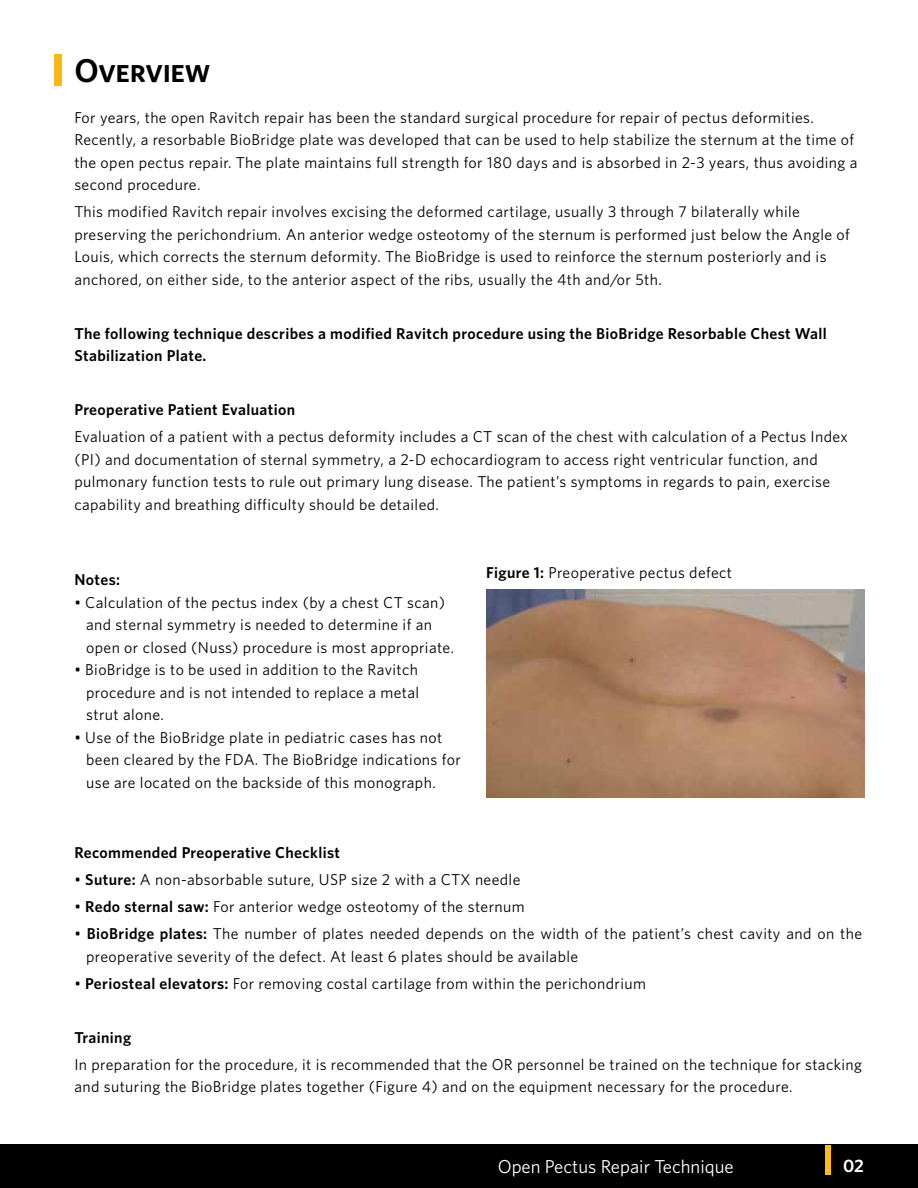
<style>
.page{position:relative;width:918px;height:1188px;background:#fff}
.page>*{position:absolute;margin:0;border:0;box-sizing:border-box;transform-origin:0 0}
.t1{font:33px "Whitney Semibold SC";letter-spacing:-.01em;color:#000}
.t2{font:18.75px "Whitney";color:#fff}
.t3{font:600 18px "Whitney";color:#fff}
.t4{font:15.75px/22.5px "Whitney";letter-spacing:.025em;color:#000}
.t5{font:600 15.75px/22.5px "Whitney";letter-spacing:.025em;color:#000}
.s1{font-weight:600}
</style>
<div class="page">
<div style="left:54px;top:54px;width:7px;height:32px;background:#fcb915"></div>
<img style="left:486px;top:589px;width:378px;height:208px">
<div style="left:0;top:1145px;width:918px;height:43px;background:#000"></div>
<div style="left:826px;top:1145px;width:5px;height:29px;background:#fdba12"></div>
<h1 class="t1" style="left:74px;top:51px;width:138px">Overview</h1>
<p class="t4" style="left:74px;top:106px;width:785px">For years, the open Ravitch repair has been the standard surgical procedure for repair of pectus deformities.<br>Recently, a resorbable BioBridge plate was developed that can be used to help stabilize the sternum at the time of the open pectus repair. The plate maintains full strength for 180 days and is absorbed in 2-3 years, thus avoiding a second procedure.</p>
<p class="t4" style="left:74px;top:200px;width:777px">This modified Ravitch repair involves excising the deformed cartilage, usually 3 through 7 bilaterally while preserving the perichondrium. An anterior wedge osteotomy of the sternum is performed just below the Angle of Louis, which corrects the sternum deformity. The BioBridge is used to reinforce the sternum posteriorly and is anchored, on either side, to the anterior aspect of the ribs, usually the 4th and/or 5th.</p>
<p class="t5" style="left:74px;top:322px;width:754px">The following technique describes a modified Ravitch procedure using the BioBridge Resorbable Chest Wall<br>Stabilization Plate.</p>
<p class="t5" style="left:74px;top:398px;width:222px">Preoperative Patient Evaluation</p>
<p class="t4" style="left:74px;top:425px;width:775px">Evaluation of a patient with a pectus deformity includes a CT scan of the chest with calculation of a Pectus Index (PI) and documentation of sternal symmetry, a 2-D echocardiogram to access right ventricular function, and pulmonary function tests to rule out primary lung disease. The patient’s symptoms in regards to pain, exercise capability and breathing difficulty should be detailed.</p>
<p class="t5" style="left:74px;top:568px;width:47px">Notes:</p>
<p class="t4" style="left:86px;top:591px;width:370px;text-indent:-12px">• Calculation of the pectus index (by a chest CT scan) and sternal symmetry is needed to determine if an open or closed (Nuss) procedure is most appropriate.</p>
<p class="t4" style="left:86px;top:658px;width:334px;text-align:justify;text-indent:-12px">• BioBridge is to be used in addition to the Ravitch procedure and is not intended to replace a metal strut alone.</p>
<p class="t4" style="left:86px;top:726px;width:376px;text-indent:-12px">• Use of the BioBridge plate in pediatric cases has not been cleared by the FDA. The BioBridge indications for use are located on the backside of this monograph.</p>
<p class="t4" style="left:486px;top:561px;width:247px"><span class="s1">Figure 1:</span> Preoperative pectus defect</p>
<p class="t5" style="left:74px;top:841px;width:267px">Recommended Preoperative Checklist</p>
<p class="t4" style="left:74px;top:868px;width:448px">• <span class="s1">Suture:</span> A non-absorbable suture, USP size 2 with a CTX needle</p>
<p class="t4" style="left:74px;top:895px;width:452px">• <span class="s1">Redo sternal saw:</span> For anterior wedge osteotomy of the sternum</p>
<p class="t4" style="left:86px;top:922px;width:777px;text-indent:-12px">• <span class="s1">BioBridge plates:</span> The number of plates needed depends on the width of the patient’s chest cavity and on the preoperative severity of the defect. At least 6 plates should be available</p>
<p class="t4" style="left:74px;top:972px;width:573px">• <span class="s1">Periosteal elevators:</span> For removing costal cartilage from within the perichondrium</p>
<p class="t5" style="left:74px;top:1026px;width:58px">Training</p>
<p class="t4" style="left:74px;top:1053px;width:789px">In preparation for the procedure, it is recommended that the OR personnel be trained on the technique for stacking and suturing the BioBridge plates together (Figure 4) and on the equipment necessary for the procedure.</p>
<p class="t2" style="left:498px;top:1155px;width:238px">Open Pectus Repair Technique</p>
<p class="t3" style="left:843px;top:1155px;width:22px">02</p>
</div>
